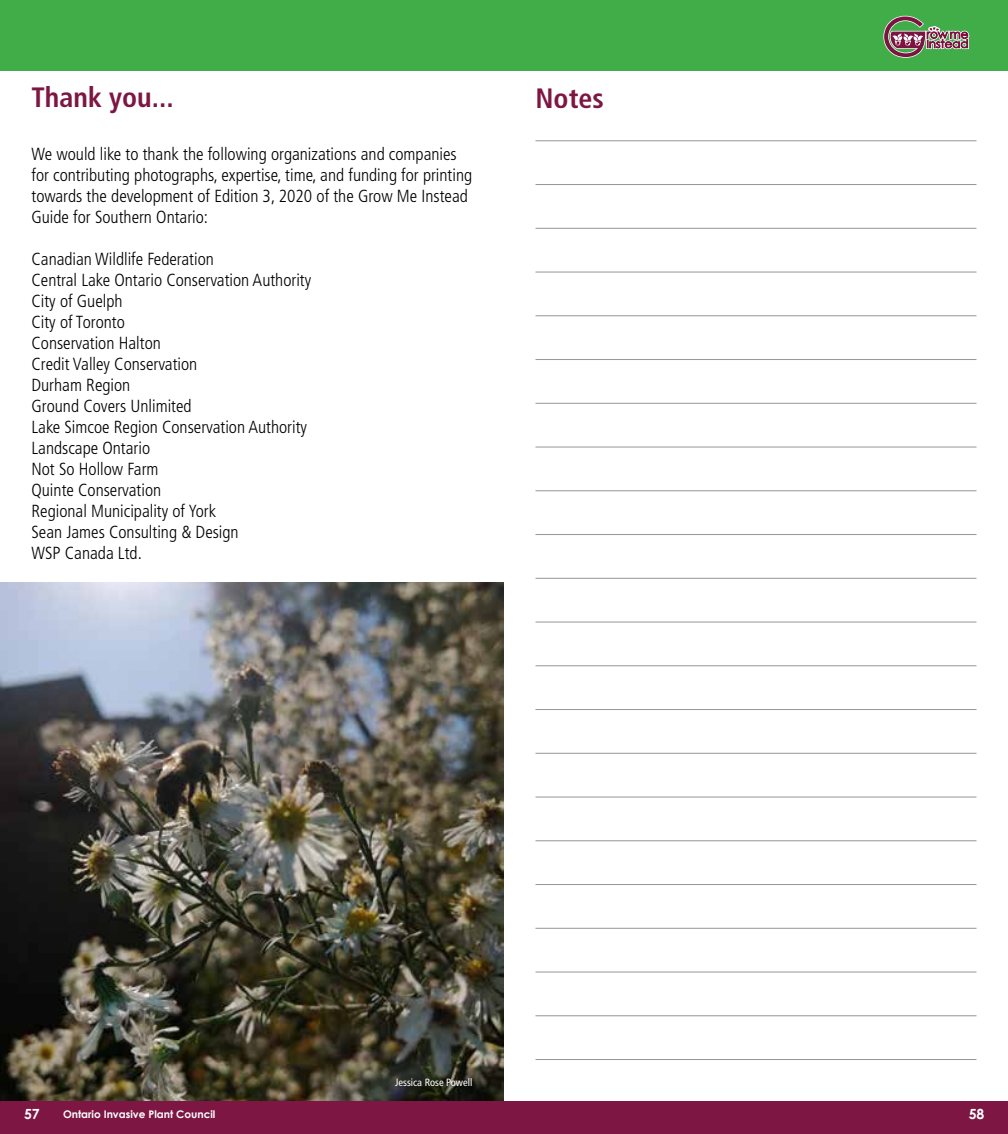
<style>
.page{position:relative;width:1008px;height:1134px;background:#fff}
.page>*{position:absolute;margin:0;border:0;box-sizing:border-box;transform-origin:0 0}
.t1{font:700 condensed 28px "Frutiger";color:#7d1643}
.t2{font:300 condensed 17.5px/21px "Frutiger";color:#000}
.t3{font:700 14px "Century Gothic";color:#fff}
.t4{font:700 10.5px "Century Gothic";color:#fff}
.t5{font:condensed 10.5px "Frutiger";color:#fff}
</style>
<div class="page">
<img style="left:0;top:583px;width:504px;height:518px">
<div style="left:0;top:1101px;width:504px;height:33px;background:#7d1643"></div>
<div style="left:504px;top:1101px;width:504px;height:33px;background:#7d1643"></div>
<div style="left:504px;top:0;width:504px;height:71px;background:#41ad49"></div>
<svg style="left:883px;top:16px;width:87px;height:42px"></svg>
<div style="left:0;top:0;width:504px;height:71px;background:#41ad49"></div>
<hr style="left:536px;top:140px;width:440px;height:1px;background:#939598">
<hr style="left:536px;top:184px;width:440px;height:1px;background:#939598">
<hr style="left:536px;top:228px;width:440px;height:1px;background:#939598">
<hr style="left:536px;top:272px;width:440px;height:1px;background:#939598">
<hr style="left:536px;top:315px;width:440px;height:1px;background:#939598">
<hr style="left:536px;top:359px;width:440px;height:1px;background:#939598">
<hr style="left:536px;top:403px;width:440px;height:1px;background:#939598">
<hr style="left:536px;top:447px;width:440px;height:1px;background:#939598">
<hr style="left:536px;top:490px;width:440px;height:1px;background:#939598">
<hr style="left:536px;top:534px;width:440px;height:1px;background:#939598">
<hr style="left:536px;top:578px;width:440px;height:1px;background:#939598">
<hr style="left:536px;top:622px;width:440px;height:1px;background:#939598">
<hr style="left:536px;top:665px;width:440px;height:1px;background:#939598">
<hr style="left:536px;top:709px;width:440px;height:1px;background:#939598">
<hr style="left:536px;top:753px;width:440px;height:1px;background:#939598">
<hr style="left:536px;top:797px;width:440px;height:1px;background:#939598">
<hr style="left:536px;top:840px;width:440px;height:1px;background:#939598">
<hr style="left:536px;top:884px;width:440px;height:1px;background:#939598">
<hr style="left:536px;top:928px;width:440px;height:1px;background:#939598">
<hr style="left:536px;top:972px;width:440px;height:1px;background:#939598">
<hr style="left:536px;top:1015px;width:440px;height:1px;background:#939598">
<hr style="left:536px;top:1059px;width:440px;height:1px;background:#939598">
<h1 class="t1" style="left:32px;top:81px;width:144px">Thank you...</h1>
<h1 class="t1" style="left:536px;top:81px;width:70px">Notes</h1>
<p class="t2" style="left:32px;top:144px;width:442px">We would like to thank the following organizations and companies for contributing photographs, expertise, time, and funding for printing towards the development of Edition 3, 2020 of the Grow Me Instead Guide for Southern Ontario:</p>
<p class="t2" style="left:32px;top:249px;width:281px">Canadian Wildlife Federation<br>Central Lake Ontario Conservation Authority<br>City of Guelph<br>City of Toronto<br>Conservation Halton<br>Credit Valley Conservation<br>Durham Region<br>Ground Covers Unlimited<br>Lake Simcoe Region Conservation Authority<br>Landscape Ontario<br>Not So Hollow Farm<br>Quinte Conservation<br>Regional Municipality of York<br>Sean James Consulting &amp; Design<br>WSP Canada Ltd.</p>
<p class="t5" style="left:395px;top:1077px;width:79px">Jessica Rose Powell</p>
<p class="t3" style="left:24px;top:1105px;width:17px">57</p>
<p class="t4" style="left:63px;top:1108px;width:154px">Ontario Invasive Plant Council</p>
<p class="t3" style="left:969px;top:1105px;width:17px">58</p>
</div>
